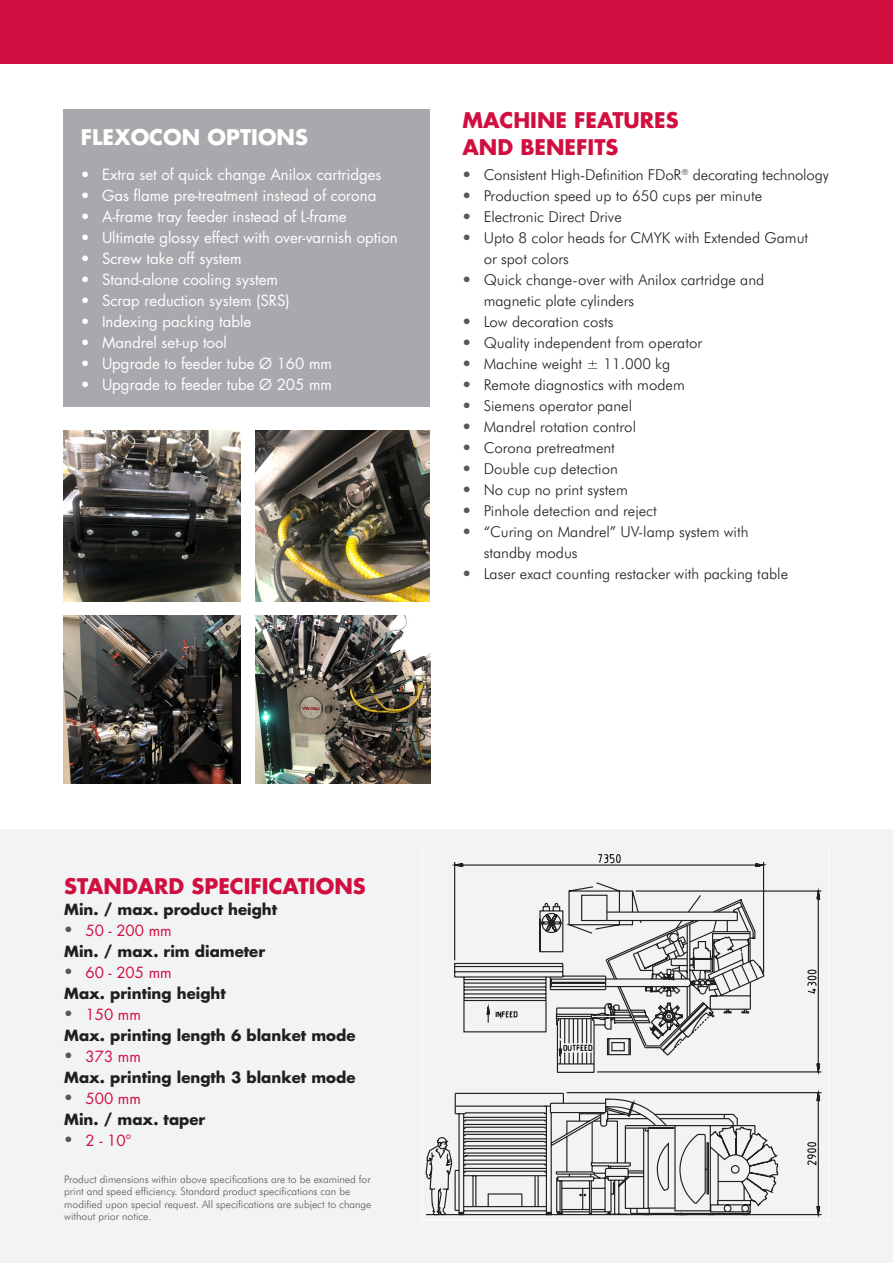
<style>
.page{position:relative;width:893px;height:1263px;background:#fff}
.page>*{position:absolute;margin:0;border:0;box-sizing:border-box;transform-origin:0 0}
.Tussenkop_blauw_16_p{font:700 21px "Futura";color:#d10e40}
.Tussenkop_blauw_16_p-2{font:700 21px "Futura";color:#fff}
.Plattetekst_10{font:300 15px/21px "Futura BT";color:#231f20}
.Plattetekst_10-2{font:15px "Futura";color:#fff}
.Specs_Bold{font:700 15px "Futura";color:#231f20}
.Specs_Bold-2{font:15px "Futura";color:#d10e40}
.onderschrift{font:300 10.5px/12.6px "Futura BT";color:#57585a}
.s1{font-family:"Futura";font-weight:800;color:#57585a}
.s2{font-weight:800;color:#57585a}
</style>
<div class="page">
<div style="left:0;top:0;width:893px;height:64px;background:#d10e40"></div>
<div style="left:0;top:829px;width:893px;height:434px;background:#f2f3f4"></div>
<svg style="left:412px;top:719px;width:410px;height:499px"></svg>
<svg style="left:453px;top:902px;width:33px;height:314px"></svg>
<svg style="left:486px;top:881px;width:295px;height:335px"></svg>
<img style="left:64px;top:430px;width:177px;height:171px">
<img style="left:64px;top:616px;width:177px;height:167px">
<img style="left:256px;top:430px;width:174px;height:171px">
<img style="left:256px;top:616px;width:174px;height:167px">
<div style="left:64px;top:110px;width:366px;height:297px;background:#a8a9ad"></div>
<p class="Tussenkop_blauw_16_p-2" style="left:81px;top:123px;width:229px">FLEXOCON OPTIONS</p>
<p class="Plattetekst_10-2" style="left:81px;top:165px;width:302px">• Extra set of quick change Anilox cartridges</p>
<p class="Plattetekst_10-2" style="left:81px;top:186px;width:297px">• Gas flame pre-treatment instead of corona</p>
<p class="Plattetekst_10-2" style="left:81px;top:207px;width:267px">• A-frame tray feeder instead of L-frame</p>
<p class="Plattetekst_10-2" style="left:81px;top:228px;width:318px">• Ultimate glossy effect with over-varnish option</p>
<p class="Plattetekst_10-2" style="left:81px;top:249px;width:162px">• Screw take off system</p>
<p class="Plattetekst_10-2" style="left:81px;top:270px;width:199px">• Stand-alone cooling system</p>
<p class="Plattetekst_10-2" style="left:81px;top:291px;width:210px">• Scrap reduction system (SRS)</p>
<p class="Plattetekst_10-2" style="left:81px;top:312px;width:172px">• Indexing packing table</p>
<p class="Plattetekst_10-2" style="left:81px;top:333px;width:148px">• Mandrel set-up tool</p>
<p class="Plattetekst_10-2" style="left:81px;top:354px;width:253px">• Upgrade to feeder tube Ø 160 mm</p>
<p class="Plattetekst_10-2" style="left:81px;top:375px;width:253px">• Upgrade to feeder tube Ø 205 mm</p>
<p class="Tussenkop_blauw_16_p" style="left:462px;top:106px;width:218px">MACHINE FEATURES</p>
<p class="Tussenkop_blauw_16_p" style="left:462px;top:133px;width:158px">AND BENEFITS</p>
<p class="Plattetekst_10" style="left:462px;top:164px;width:368px"><span class="s1">•</span> Consistent High-Definition FDoR<sup>®</sup> decorating technology</p>
<p class="Plattetekst_10" style="left:462px;top:185px;width:301px"><span class="s1">•</span> Production speed up to 650 cups per minute</p>
<p class="Plattetekst_10" style="left:462px;top:206px;width:161px"><span class="s1">•</span> Electronic Direct Drive</p>
<p class="Plattetekst_10" style="left:484px;top:227px;width:326px;text-indent:-21px"><span class="s1">•</span> Upto 8 color heads for CMYK with Extended Gamut or spot colors</p>
<p class="Plattetekst_10" style="left:484px;top:269px;width:282px;text-indent:-21px"><span class="s1">•</span> Quick change-over with Anilox cartridge and magnetic plate cylinders</p>
<p class="Plattetekst_10" style="left:462px;top:311px;width:153px"><span class="s1">•</span> Low decoration costs</p>
<p class="Plattetekst_10" style="left:462px;top:332px;width:241px"><span class="s1">•</span> Quality independent from operator</p>
<p class="Plattetekst_10" style="left:462px;top:353px;width:209px"><span class="s1">•</span> Machine weight ± 11.000 kg</p>
<p class="Plattetekst_10" style="left:462px;top:374px;width:224px"><span class="s1">•</span> Remote diagnostics with modem</p>
<p class="Plattetekst_10" style="left:462px;top:395px;width:171px"><span class="s1">•</span> Siemens operator panel</p>
<p class="Plattetekst_10" style="left:462px;top:416px;width:175px"><span class="s1">•</span> Mandrel rotation control</p>
<p class="Plattetekst_10" style="left:462px;top:437px;width:154px"><span class="s1">•</span> Corona pretreatment</p>
<p class="Plattetekst_10" style="left:462px;top:458px;width:157px"><span class="s1">•</span> Double cup detection</p>
<p class="Plattetekst_10" style="left:462px;top:479px;width:167px"><span class="s1">•</span> No cup no print system</p>
<p class="Plattetekst_10" style="left:462px;top:500px;width:196px"><span class="s1">•</span> Pinhole detection and reject</p>
<p class="Plattetekst_10" style="left:484px;top:521px;width:266px;text-indent:-21px"><span class="s1">•</span> “Curing on Mandrel” UV-lamp system with standby modus</p>
<p class="Plattetekst_10" style="left:462px;top:563px;width:327px"><span class="s1">•</span> Laser exact counting restacker with packing table</p>
<p class="Tussenkop_blauw_16_p" style="left:64px;top:872px;width:303px">STANDARD SPECIFICATIONS</p>
<p class="Specs_Bold" style="left:64px;top:899px;width:214px">Min. / max. product height</p>
<p class="Specs_Bold-2" style="left:64px;top:921px;width:109px"><span class="s2">•</span> 50 - 200 mm</p>
<p class="Specs_Bold" style="left:64px;top:941px;width:202px">Min. / max. rim diameter</p>
<p class="Specs_Bold-2" style="left:64px;top:963px;width:109px"><span class="s2">•</span> 60 - 205 mm</p>
<p class="Specs_Bold" style="left:64px;top:983px;width:163px">Max. printing height</p>
<p class="Specs_Bold-2" style="left:64px;top:1005px;width:78px"><span class="s2">•</span> 150 mm</p>
<p class="Specs_Bold" style="left:64px;top:1025px;width:293px">Max. printing length 6 blanket mode</p>
<p class="Specs_Bold-2" style="left:64px;top:1047px;width:78px"><span class="s2">•</span> 373 mm</p>
<p class="Specs_Bold" style="left:64px;top:1067px;width:293px">Max. printing length 3 blanket mode</p>
<p class="Specs_Bold-2" style="left:64px;top:1089px;width:78px"><span class="s2">•</span> 500 mm</p>
<p class="Specs_Bold" style="left:64px;top:1109px;width:143px">Min. / max. taper</p>
<p class="Specs_Bold-2" style="left:64px;top:1131px;width:69px"><span class="s2">•</span> 2 - 10°</p>
<p class="onderschrift" style="left:64px;top:1172px;width:309px">Product dimensions within above specifications are to be examined for print and speed efficiency. Standard product specifications can be modified upon special request. All specifications are subject to change without prior notice.</p>
</div>
